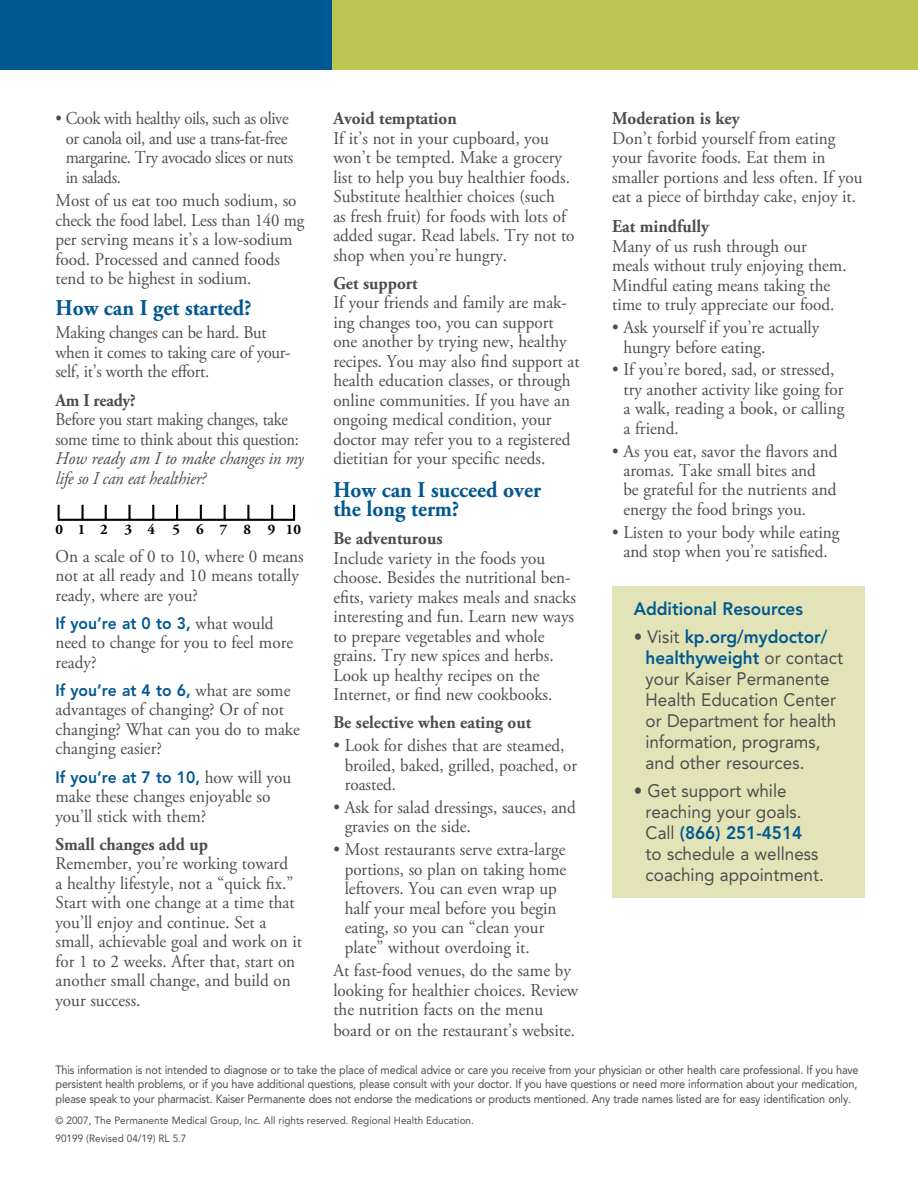
<style>
.page{position:relative;width:918px;height:1188px;background:#fff}
.page>*{position:absolute;margin:0;border:0;box-sizing:border-box;transform-origin:0 0}
.Heading_Level_2{font:700 22.5px/19.5px "Adobe Garamond Pro";color:#005890;scale:.95 1}
.t1{font:18px/19.5px "Adobe Garamond Pro";color:#4d4d4f;scale:.95 1}
.t2{font:18px/21px "Avenir LT Std";color:#4d4d4f;scale:.95 1}
.t3{font:18px/19.5px "Adobe Garamond Pro";color:#4d4d4f;scale:.91 1}
.t4{font:18px/19.5px "Adobe Garamond Pro";letter-spacing:-.025em;color:#4d4d4f;scale:.93 1}
.t5{font:700 18px "Adobe Garamond Pro";color:#4d4d4f;scale:.95 1}
.t6{font:18px/19.5px "Adobe Garamond Pro";color:#4d4d4f;scale:.93 1}
.Heading_Level_3{font:800 18px "Avenir LT Std";color:#005890;scale:.95 1}
.t7{font:700 18px "Adobe Garamond Pro";color:#4d4d4f;scale:.94 1}
.t8{font:800 16.5px "Avenir LT Std";color:#005890;scale:.95 1}
.Image{font:700 14.55px "Adobe Garamond Pro";color:#000}
.t9{font:12px/14.4px "Avenir LT Std";letter-spacing:-.015em;color:#4d4d4f;text-align:justify;scale:.91 1}
.t10{font:10.5px/18px "Avenir LT Std";color:#4d4d4f;scale:.95 1}
.s1{font-style:italic}
.s2{font-family:"Adobe Garamond Pro";font-weight:400;font-size:18px;color:#4d4d4f}
.s3{font-weight:700}
.s4{font-weight:800;color:#005890}
</style>
<div class="page">
<div style="left:0;top:0;width:333px;height:69px;background:#005890"></div>
<div style="left:333px;top:0;width:585px;height:69px;background:#bec551"></div>
<svg style="left:57px;top:505px;width:239px;height:16px"></svg>
<div style="left:612px;top:586px;width:253px;height:311px;background:#e2e4b8"></div>
<p class="t4" style="left:66px;top:109px;width:246px;text-indent:-10px">• Cook with healthy oils, such as olive or canola oil, and use a trans-fat-free margarine. Try avocado slices or nuts in salads.</p>
<p class="t1" style="left:56px;top:192px;width:263px">Most of us eat too much sodium, so check the food label. Less than 140 mg per serving means it’s a low-sodium food. Processed and canned foods tend to be highest in sodium.</p>
<h2 class="Heading_Level_2" style="left:56px;top:298px;width:208px">How can I get started?</h2>
<p class="t6" style="left:56px;top:324px;width:229px">Making changes can be hard. But</p>
<p class="t6" style="left:56px;top:343px;width:254px">when it comes to taking care of your&shy;self, it’s worth the effort.</p>
<p class="t7" style="left:55px;top:389px;width:87px">Am I ready?</p>
<p class="t3" style="left:55px;top:410px;width:274px">Before you start making changes, take some time to think about this question:<br><span class="s1">How ready am I to make changes in my life so I can eat healthier?</span></p>
<p class="Image" style="left:56px;top:521px;width:247px">0 1 2 3 4 5 6 7 8 9 10</p>
<p class="t1" style="left:56px;top:547px;width:263px">On a scale of 0 to 10, where 0 means not at all ready and 10 means totally ready, where are you?</p>
<p class="t8" style="left:56px;top:613px;width:231px">If you’re at 0 to 3, <span class="s2">what would</span></p>
<p class="t1" style="left:56px;top:633px;width:252px">need to change for you to feel more ready?</p>
<p class="t8" style="left:56px;top:680px;width:249px">If you’re at 4 to 6, <span class="s2">what are some</span></p>
<p class="t1" style="left:56px;top:701px;width:259px">advantages of changing? Or of not changing? What can you do to make changing easier?</p>
<p class="t8" style="left:56px;top:767px;width:250px">If you’re at 7 to 10, <span class="s2">how will you</span></p>
<p class="t1" style="left:55px;top:787px;width:228px">make these changes enjoyable so you’ll stick with them?</p>
<p class="t5" style="left:55px;top:833px;width:162px">Small changes add up</p>
<p class="t1" style="left:55px;top:854px;width:261px">Remember, you’re working toward<br>a healthy lifestyle, not a “quick fix.”<br>Start with one change at a time that you’ll enjoy and continue. Set a small, achievable goal and work on it for 1 to 2 weeks. After that, start on another small change, and build on your success.</p>
<p class="t5" style="left:333px;top:108px;width:131px">Avoid temptation</p>
<p class="t1" style="left:333px;top:129px;width:255px">If it’s not in your cupboard, you won’t be tempted. Make a grocery list to help you buy healthier foods.<br>Substitute healthier choices (such<br>as fresh fruit) for foods with lots of added sugar. Read labels. Try not to shop when you’re hungry.</p>
<p class="t5" style="left:333px;top:272px;width:90px">Get support</p>
<p class="t1" style="left:333px;top:293px;width:261px">If your friends and family are mak&shy;ing changes too, you can support one another by trying new, healthy recipes. You may also find support at health education classes, or through online communities. If you have an ongoing medical condition, your doctor may refer you to a registered dietitian for your specific needs.</p>
<p class="Heading_Level_2" style="left:333px;top:480px;width:220px">How can I succeed over the long term?</p>
<p class="t1" style="left:333px;top:529px;width:257px"><span class="s3">Be adventurous<br></span>Include variety in the foods you choose. Besides the nutritional ben&shy;efits, variety makes meals and snacks interesting and fun. Learn new ways to prepare vegetables and whole grains. Try new spices and herbs.<br>Look up healthy recipes on the<br>Internet, or find new cookbooks.</p>
<p class="t5" style="left:333px;top:712px;width:210px">Be selective when eating out</p>
<p class="t1" style="left:345px;top:736px;width:246px;text-indent:-11px">• Look for dishes that are steamed, broiled, baked, grilled, poached, or roasted.</p>
<p class="t1" style="left:345px;top:798px;width:245px;text-indent:-11px">• Ask for salad dressings, sauces, and gravies on the side.</p>
<p class="t1" style="left:345px;top:840px;width:235px;text-indent:-11px">• Most restaurants serve extra-large portions, so plan on taking home leftovers. You can even wrap up half your meal before you begin eating, so you can “clean your plate” without overdoing it.</p>
<p class="t1" style="left:333px;top:961px;width:259px">At fast-food venues, do the same by looking for healthier choices. Review the nutrition facts on the menu board or on the restaurant’s website.</p>
<p class="t5" style="left:612px;top:108px;width:136px">Moderation is key</p>
<p class="t1" style="left:612px;top:129px;width:265px">Don’t forbid yourself from eating your favorite foods. Eat them in smaller portions and less often. If you eat a piece of birthday cake, enjoy it.</p>
<p class="t5" style="left:612px;top:216px;width:104px">Eat mindfully</p>
<p class="t1" style="left:612px;top:237px;width:248px">Many of us rush through our meals without truly enjoying them.<br>Mindful eating means taking the time to truly appreciate our food.</p>
<p class="t1" style="left:623px;top:318px;width:208px;text-indent:-11px">• Ask yourself if you’re actually hungry before eating.</p>
<p class="t1" style="left:623px;top:360px;width:234px;text-indent:-11px">• If you’re bored, sad, or stressed, try another activity like going for a walk, reading a book, or calling a friend.</p>
<p class="t1" style="left:623px;top:442px;width:227px;text-indent:-11px">• As you eat, savor the flavors and aromas. Take small bites and<br>be grateful for the nutrients and energy the food brings you.</p>
<p class="t1" style="left:612px;top:523px;width:241px;text-align:center">• Listen to your body while eating and stop when you’re satisfied.</p>
<h3 class="Heading_Level_3" style="left:634px;top:598px;width:180px">Additional Resources</h3>
<p class="t2" style="left:646px;top:626px;width:209px;text-indent:-12px">• Visit <span class="s4">kp.org/mydoctor/ healthyweight</span> or contact your Kaiser Permanente<br>Health Education Center or Department for health information, programs, and other resources.</p>
<p class="t2" style="left:646px;top:780px;width:189px;text-indent:-12px">• Get support while reaching your goals.<br>Call <span class="s4">(866) 251-4514<br></span>to schedule a wellness coaching appointment.</p>
<p class="t9" style="left:56px;top:1063px;width:884px">This information is not intended to diagnose or to take the place of medical advice or care you receive from your physician or other health care professional. If you have persistent health problems, or if you have additional questions, please consult with your doctor. If you have questions or need more information about your medication, please speak to your pharmacist. Kaiser Permanente does not endorse the medications or products mentioned. Any trade names listed are for easy identification only.</p>
<p class="t10" style="left:56px;top:1112px;width:442px">© 2007, The Permanente Medical Group, Inc. All rights reserved. Regional Health Education.<br>90199 (Revised 04/19) RL 5.7</p>
</div>
